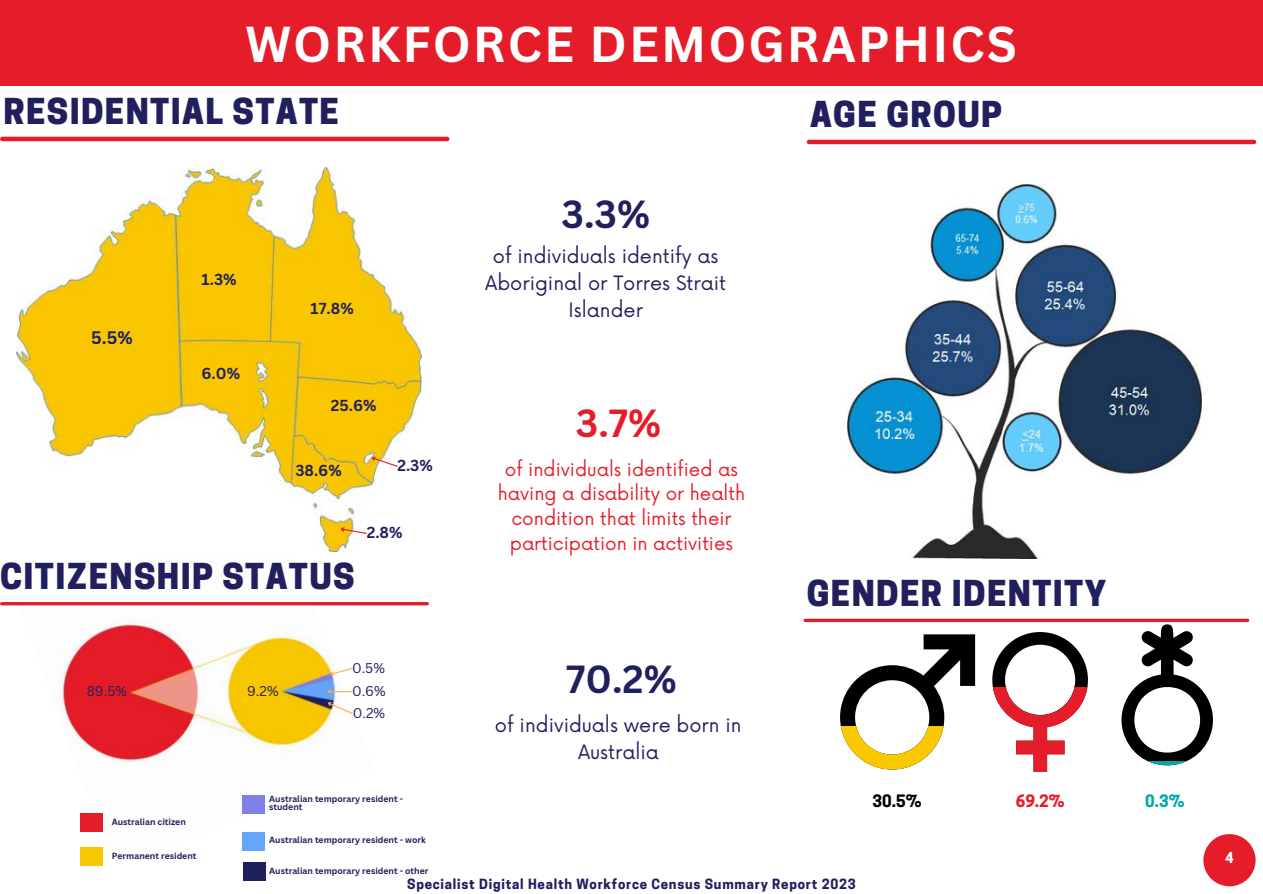
<style>
.page{position:relative;width:1263px;height:894px;background:#fff}
.page>*{position:absolute;margin:0;border:0;box-sizing:border-box;transform-origin:0 0}
.t1{font:700 49.05px "Canva Sans";letter-spacing:.04em;color:#fff}
.t2{font:700 38.1px "Canva Sans";color:#21205f}
.t3{font:700 38.1px "Canva Sans";color:#e51d2a}
.t4{font:800 33.6px "Cooper Hewitt";letter-spacing:.04em;color:#21205f}
.t5{font:19.35px/27px "Now";color:#21205f;text-align:center}
.t6{font:18.3px/24.8px "Now";color:#e51d2a;text-align:center}
.t7{font:700 17.7px "Canva Sans";color:#21205f}
.t8{font:700 16.05px "Cooper Hewitt";color:#000}
.t9{font:700 16.05px "Cooper Hewitt";color:#e51d2a}
.t10{font:700 16.05px "Cooper Hewitt";color:#00a8a8}
.t11{font:700 15.45px "Canva Sans";color:#21205f}
.t12{font:700 14.4px "Cooper Hewitt";color:#fff}
.t13{font:13.65px "Canva Sans";color:#21205f}
.t14{font:700 13.2px "Cooper Hewitt";letter-spacing:.06em;color:#21205f}
.t15{font:700 8.7px/7.9px "Canva Sans";color:#21205f}
</style>
<div class="page">
<hr style="left:2px;top:137px;width:445px;height:4px;background:#e51d2a">
<img style="left:17px;top:551px;width:357px;height:314px">
<svg style="left:328px;top:667px;width:25px;height:10px"></svg>
<svg style="left:325px;top:688px;width:29px;height:26px"></svg>
<div style="left:81px;top:813px;width:22px;height:18px;background:#e51d2a"></div>
<div style="left:81px;top:846px;width:22px;height:19px;background:#fac800"></div>
<div style="left:243px;top:794px;width:22px;height:19px;background:#7e80e7"></div>
<div style="left:243px;top:831px;width:22px;height:19px;background:#65a6fa"></div>
<div style="left:244px;top:862px;width:22px;height:18px;background:#21205f"></div>
<hr style="left:2px;top:602px;width:425px;height:3px;background:#e51d2a">
<hr style="left:809px;top:140px;width:445px;height:4px;background:#e51d2a">
<svg style="left:805px;top:618px;width:443px;height:4px;background:#e9444f"></svg>
<img style="left:847px;top:184px;width:355px;height:374px">
<img style="left:17px;top:168px;width:404px;height:383px">
<svg style="left:369px;top:454px;width:30px;height:13px"></svg>
<svg style="left:339px;top:525px;width:29px;height:9px"></svg>
<div style="left:0;top:0;width:1263px;height:86px;background:#e51d2a"></div>
<div style="left:1203px;top:833px;width:53px;height:53px;background:#e51d2a;border-radius:50%"></div>
<svg style="left:840px;top:634px;width:135px;height:135px"></svg>
<svg style="left:992px;top:632px;width:96px;height:139px"></svg>
<svg style="left:1121px;top:624px;width:92px;height:142px"></svg>
<p class="t1" style="left:245px;top:9px;width:773px">WORKFORCE DEMOGRAPHICS</p>
<p class="t4" style="left:3px;top:99px;width:337px">RESIDENTIAL STATE</p>
<p class="t7" style="left:91px;top:324px;width:43px">5.5%</p>
<p class="t11" style="left:202px;top:268px;width:36px">1.3%</p>
<p class="t11" style="left:202px;top:362px;width:40px">6.0%</p>
<p class="t11" style="left:311px;top:297px;width:45px">17.8%</p>
<p class="t11" style="left:331px;top:394px;width:47px">25.6%</p>
<p class="t11" style="left:295px;top:459px;width:48px">38.6%</p>
<p class="t11" style="left:397px;top:454px;width:37px">2.3%</p>
<p class="t11" style="left:367px;top:522px;width:37px">2.8%</p>
<p class="t4" style="left:0;top:563px;width:356px">CITIZENSHIP STATUS</p>
<p class="t13" style="left:87px;top:680px;width:42px">89.5%</p>
<p class="t13" style="left:247px;top:680px;width:33px">9.2%</p>
<p class="t13" style="left:352px;top:658px;width:34px">0.5%</p>
<p class="t13" style="left:352px;top:680px;width:35px">0.6%</p>
<p class="t13" style="left:353px;top:703px;width:34px">0.2%</p>
<p class="t15" style="left:269px;top:794px;width:135px">Australian temporary resident - student</p>
<p class="t2" style="left:562px;top:187px;width:90px">3.3%</p>
<p class="t5" style="left:485px;top:243px;width:243px">of individuals identify as<br>Aboriginal or Torres Strait<br>Islander</p>
<p class="t3" style="left:576px;top:396px;width:87px">3.7%</p>
<p class="t6" style="left:498px;top:457px;width:249px">of individuals identified as having a disability or health condition that limits their participation in activities</p>
<p class="t2" style="left:566px;top:652px;width:112px">70.2%</p>
<p class="t5" style="left:495px;top:711px;width:248px">of individuals were born in<br>Australia</p>
<p class="t4" style="left:810px;top:102px;width:193px">AGE GROUP</p>
<p class="t4" style="left:807px;top:580px;width:301px">GENDER IDENTITY</p>
<p class="t8" style="left:872px;top:795px;width:50px">30.5%</p>
<p class="t9" style="left:1016px;top:794px;width:50px">69.2%</p>
<p class="t10" style="left:1145px;top:794px;width:41px">0.3%</p>
<p class="t15" style="left:112px;top:817px;width:76px">Australian citizen</p>
<p class="t15" style="left:112px;top:851px;width:86px">Permanent resident</p>
<p class="t15" style="left:269px;top:835px;width:158px">Australian temporary resident - work</p>
<p class="t15" style="left:269px;top:866px;width:161px">Australian temporary resident - other</p>
<p class="t14" style="left:407px;top:878px;width:450px">Specialist Digital Health Workforce Census Summary Report 2023</p>
<p class="t12" style="left:1225px;top:852px;width:10px">4</p>
</div>
